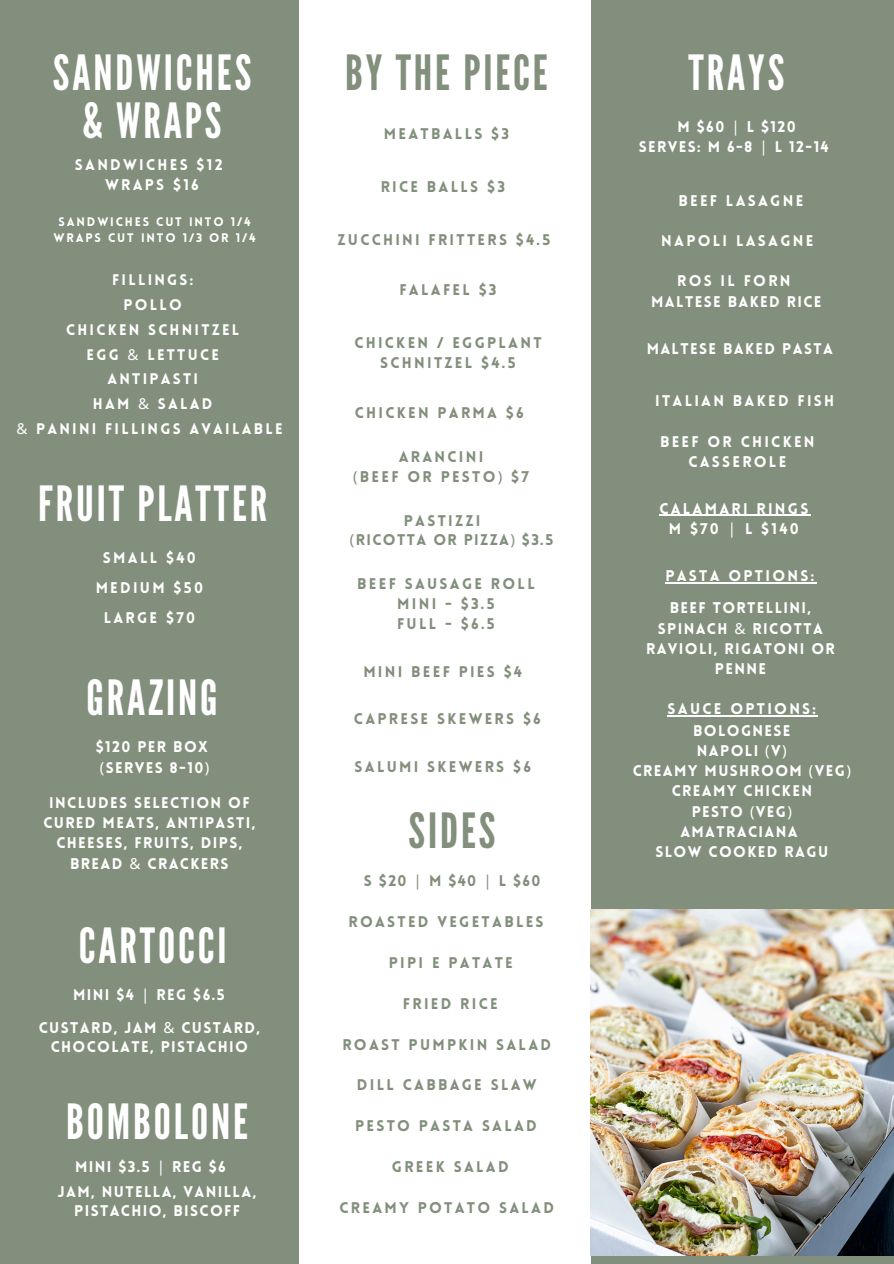
<style>
.page{position:relative;width:894px;height:1264px;background:#fff}
.page>*{position:absolute;margin:0;border:0;box-sizing:border-box;transform-origin:0 0}
.t1{font:48.45px/48.2px "League Gothic";letter-spacing:.06em;color:#fff;text-align:center}
.t2{font:48.45px "League Gothic";letter-spacing:.06em;color:#828f7c}
.t3{font:900 15.15px/20.2px "Lovelo";letter-spacing:.09em;color:#fff;text-align:center}
.t4{font:900 15.15px/20.2px "Lovelo";letter-spacing:.15em;color:#828f7c;text-align:center}
.t5{font:900 15.15px/20.2px "Lovelo";letter-spacing:.15em;color:#fff;text-align:center}
.t6{font:900 15.15px "Lovelo";letter-spacing:.09em;color:#828f7c}
.t7{font:900 15px/24.8px "Lovelo";letter-spacing:.15em;color:#fff;text-align:center}
.t8{font:900 12.15px "Lovelo";letter-spacing:.15em;color:#fff}
.s1{font-family:"Noto Sans";font-weight:400}
</style>
<div class="page">
<div style="left:591px;top:0;width:302px;height:1263px;background:#828f7c"></div>
<img style="left:590px;top:910px;width:303px;height:345px">
<div style="left:0;top:0;width:298px;height:1263px;background:#828f7c"></div>
<hr style="left:665px;top:582px;width:151px;height:1px;background:#fff">
<hr style="left:667px;top:715px;width:151px;height:1px;background:#fff">
<hr style="left:659px;top:514px;width:151px;height:2px;background:#fff">
<h2 class="t1" style="left:53px;top:50px;width:200px">SANDWICHES &amp; WRAPS</h2>
<h2 class="t5" style="left:75px;top:156px;width:149px">SANDWICHES $12<br>WRAPS $16</h2>
<h2 class="t8" style="left:59px;top:217px;width:193px">SANDWICHES CUT INTO 1/4</h2>
<h2 class="t8" style="left:54px;top:233px;width:203px">WRAPS CUT INTO 1/3 OR 1/4</h2>
<h2 class="t7" style="left:16px;top:269px;width:268px">FILLINGS:<br>POLLO<br>CHICKEN SCHNITZEL<br>EGG <span class="s1">&amp;</span> LETTUCE<br>ANTIPASTI<br>HAM <span class="s1">&amp;</span> SALAD<br><span class="s1">&amp;</span> PANINI FILLINGS AVAILABLE</h2>
<h3 class="t1" style="left:38px;top:480px;width:230px">FRUIT PLATTER</h3>
<h2 class="t5" style="left:96px;top:543px;width:109px;line-height:30.3px">SMALL $40<br>MEDIUM $50<br>LARGE $70</h2>
<h2 class="t1" style="left:86px;top:674px;width:132px">GRAZING</h2>
<h2 class="t3" style="left:96px;top:738px;width:115px;text-align:left">$120 PER BOX <span class="s1">(</span>SERVES 8-10<span class="s1">)</span></h2>
<h2 class="t3" style="left:43px;top:794px;width:213px">INCLUDES SELECTION OF<br>CURED MEATS, ANTIPASTI,<br>CHEESES, FRUITS, DIPS,<br>BREAD <span class="s1">&amp;</span> CRACKERS</h2>
<h2 class="t1" style="left:79px;top:922px;width:149px">CARTOCCI</h2>
<h2 class="t3" style="left:73px;top:985px;width:153px">MINI $4 <span class="s1">|</span> REG $6.5</h2>
<h2 class="t3" style="left:39px;top:1019px;width:223px;line-height:19.2px">CUSTARD, JAM <span class="s1">&amp;</span> CUSTARD,<br>CHOCOLATE, PISTACHIO</h2>
<h2 class="t1" style="left:66px;top:1098px;width:183px">BOMBOLONE</h2>
<h2 class="t3" style="left:75px;top:1158px;width:152px">MINI $3.5 <span class="s1">|</span> REG $6</h2>
<h2 class="t3" style="left:58px;top:1183px;width:200px;line-height:19.2px">JAM, NUTELLA, VANILLA,<br>PISTACHIO, BISCOFF</h2>
<h1 class="t2" style="left:345px;top:45px;width:204px">BY THE PIECE</h1>
<h2 class="t4" style="left:384px;top:125px;width:127px">MEATBALLS $3</h2>
<h2 class="t4" style="left:380px;top:178px;width:126px">RICE BALLS $3</h2>
<h1 class="t4" style="left:337px;top:231px;width:214px">ZUCCHINI FRITTERS $4.5</h1>
<h2 class="t4" style="left:399px;top:281px;width:98px">FALAFEL $3</h2>
<h2 class="t4" style="left:354px;top:334px;width:189px">CHICKEN / EGGPLANT<br>SCHNITZEL $4.5</h2>
<h1 class="t4" style="left:355px;top:404px;width:170px">CHICKEN PARMA $6</h1>
<h2 class="t4" style="left:353px;top:448px;width:177px">ARANCINI<br><span class="s1">(</span>BEEF OR PESTO<span class="s1">)</span> $7</h2>
<h3 class="t4" style="left:404px;top:512px;width:78px">PASTIZZI</h3>
<h2 class="t6" style="left:350px;top:533px;width:205px"><span class="s1">(</span>RICOTTA OR PIZZA<span class="s1">)</span> $3.5</h2>
<h2 class="t4" style="left:357px;top:574px;width:179px">BEEF SAUSAGE ROLL<br>MINI - $3.5<br>FULL - $6.5</h2>
<h2 class="t4" style="left:363px;top:662px;width:160px">MINI BEEF PIES $4</h2>
<h2 class="t4" style="left:354px;top:710px;width:188px">CAPRESE SKEWERS $6</h2>
<h2 class="t4" style="left:354px;top:758px;width:178px">SALUMI SKEWERS $6</h2>
<p class="t2" style="left:408px;top:803px;width:88px">SIDES</p>
<p class="t4" style="left:364px;top:872px;width:178px">S$20<span class="s1">|</span>M$40<span class="s1">|</span>L$60</p>
<h1 class="t4" style="left:348px;top:913px;width:197px">ROASTED VEGETABLES</h1>
<h1 class="t4" style="left:389px;top:953px;width:125px">PIPI E PATATE</h1>
<h3 class="t4" style="left:403px;top:994px;width:96px">FRIED RICE</h3>
<h2 class="t4" style="left:342px;top:1035px;width:210px">ROAST PUMPKIN SALAD</h2>
<h1 class="t4" style="left:357px;top:1076px;width:181px">DILL CABBAGE SLAW</h1>
<h2 class="t4" style="left:355px;top:1117px;width:183px">PESTO PASTA SALAD</h2>
<h2 class="t4" style="left:392px;top:1158px;width:118px">GREEK SALAD</h2>
<h1 class="t4" style="left:339px;top:1199px;width:216px">CREAMY POTATO SALAD</h1>
<h2 class="t1" style="left:688px;top:50px;width:97px">TRAYS</h2>
<h2 class="t3" style="left:638px;top:118px;width:191px">M $60 <span class="s1">|</span> L $120<br>SERVES: M 6-8 <span class="s1">|</span> L 12-14</h2>
<h2 class="t5" style="left:678px;top:192px;width:126px">BEEF LASAGNE</h2>
<h2 class="t5" style="left:661px;top:232px;width:153px">NAPOLI LASAGNE</h2>
<h2 class="t5" style="left:677px;top:272px;width:115px">ROS IL FORN</h2>
<h2 class="t3" style="left:651px;top:293px;width:172px">MALTESE BAKED RICE</h2>
<h2 class="t3" style="left:646px;top:340px;width:188px">MALTESE BAKED PASTA</h2>
<h2 class="t5" style="left:655px;top:392px;width:180px">ITALIAN BAKED FISH</h2>
<h2 class="t5" style="left:660px;top:433px;width:156px">BEEF OR CHICKEN<br>CASSEROLE</h2>
<h2 class="t5" style="left:659px;top:499px;width:150px">CALAMARI RINGS<br>M $70 <span class="s1">|</span> L $140</h2>
<h2 class="t5" style="left:665px;top:567px;width:150px">PASTA OPTIONS:</h2>
<h2 class="t3" style="left:646px;top:599px;width:190px">BEEF TORTELLINI,<br>SPINACH <span class="s1">&amp;</span> RICOTTA<br>RAVIOLI, RIGATONI OR<br>PENNE</h2>
<h2 class="t5" style="left:667px;top:700px;width:150px">SAUCE OPTIONS:</h2>
<h1 class="t3" style="left:632px;top:721px;width:220px">BOLOGNESE<br>NAPOLI <span class="s1">(</span>V<span class="s1">)<br></span>CREAMY MUSHROOM <span class="s1">(</span>VEG<span class="s1">)<br></span>CREAMY CHICKEN<br>PESTO <span class="s1">(</span>VEG<span class="s1">)<br></span>AMATRACIANA<br>SLOW COOKED RAGU</h1>
</div>
